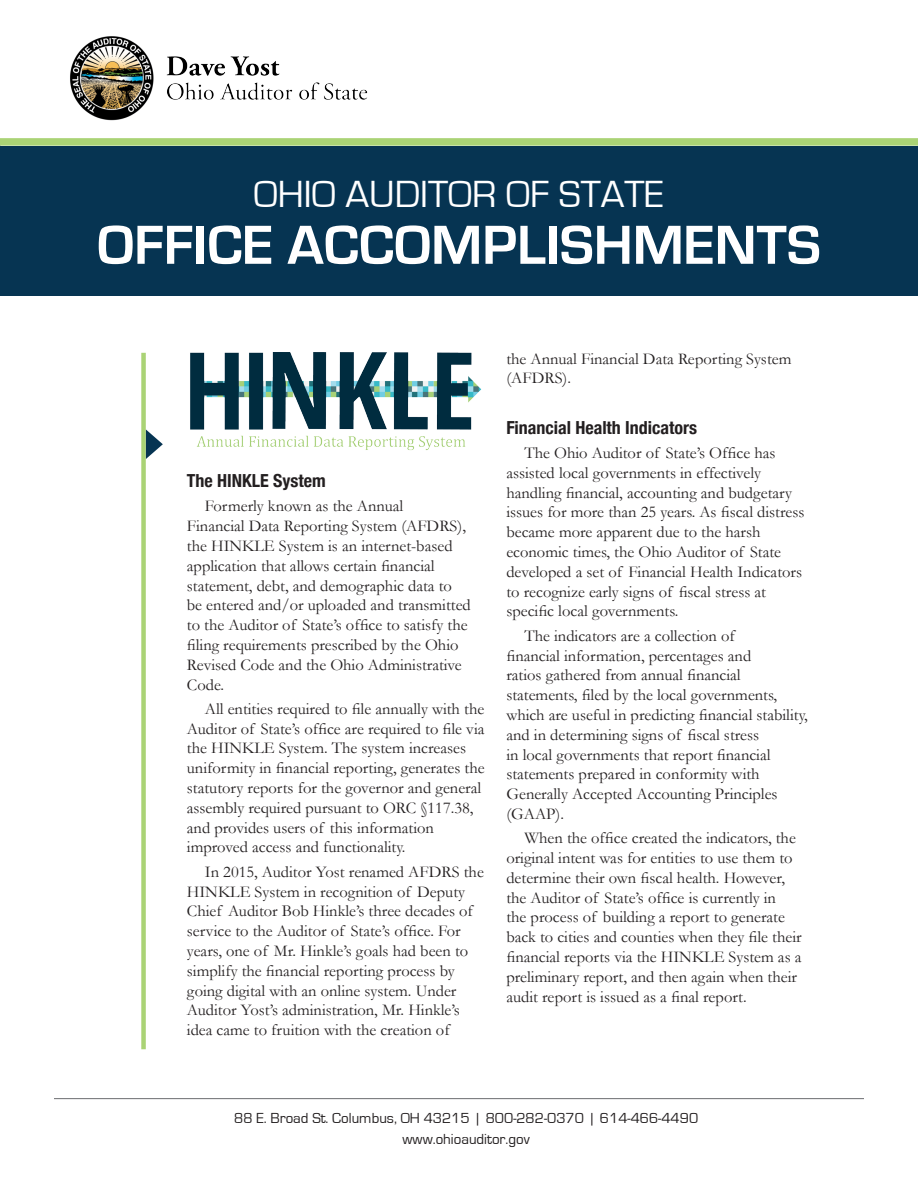
<style>
.page{position:relative;width:918px;height:1188px;background:#fff}
.page>*{position:absolute;margin:0;border:0;box-sizing:border-box;transform-origin:0 0}
.t1{font:700 57px "Eurostile";color:#fff}
.t2{font:39px "Eurostile";color:#fff}
.t3{font:700 condensed 18px "Helvetica Neue";color:#231f20}
.t4{font:16.5px/19.8px "Garamond";color:#231f20}
.t5{font:15px "Eurostile";color:#231f20}
</style>
<div class="page">
<hr style="left:54px;top:1098px;width:810px;height:1px;background:#6c6d70">
<div style="left:0;top:138px;width:918px;height:8px;background:#aad375"></div>
<img style="left:70px;top:36px;width:298px;height:85px">
<div style="left:0;top:146px;width:918px;height:149px;background:#063452"></div>
<div style="left:141px;top:353px;width:5px;height:696px;background:#aad375"></div>
<svg style="left:146px;top:429px;width:17px;height:30px"></svg>
<img style="left:190px;top:353px;width:292px;height:98px">
<p class="t2" style="left:254px;top:173px;width:412px">OHIO AUDITOR OF STATE</p>
<p class="t1" style="left:97px;top:214px;width:725px">OFFICE ACCOMPLISHMENTS</p>
<p class="t3" style="left:187px;top:466px;width:140px">The HINKLE System</p>
<p class="t4" style="left:187px;top:496px;width:285px;text-indent:18px">Formerly known as the Annual<br>Financial Data Reporting System (AFDRS), the HINKLE System is an internet-based application that allows certain financial statement, debt, and demographic data to be entered and/or uploaded and transmitted to the Auditor of State’s office to satisfy the filing requirements prescribed by the Ohio Revised Code and the Ohio Administrative Code.</p>
<p class="t4" style="left:187px;top:699px;width:299px;text-indent:18px">All entities required to file annually with the Auditor of State’s office are required to file via the HINKLE System. The system increases uniformity in financial reporting, generates the statutory reports for the governor and general assembly required pursuant to ORC §117.38, and provides users of this information improved access and functionality.</p>
<p class="t4" style="left:187px;top:862px;width:299px;text-indent:18px">In 2015, Auditor Yost renamed AFDRS the HINKLE System in recognition of Deputy Chief Auditor Bob Hinkle’s three decades of service to the Auditor of State’s office. For years, one of Mr. Hinkle’s goals had been to simplify the financial reporting process by going digital with an online system. Under Auditor Yost’s administration, Mr. Hinkle’s idea came to fruition with the creation of</p>
<p class="t4" style="left:506px;top:348px;width:287px">the Annual Financial Data Reporting System (AFDRS).</p>
<p class="t3" style="left:506px;top:412px;width:192px">Financial Health Indicators</p>
<p class="t4" style="left:506px;top:443px;width:300px;text-indent:18px">The Ohio Auditor of State’s Office has assisted local governments in effectively handling financial, accounting and budgetary issues for more than 25 years. As fiscal distress became more apparent due to the harsh economic times, the Ohio Auditor of State developed a set of Financial Health Indicators to recognize early signs of fiscal stress at specific local governments.</p>
<p class="t4" style="left:506px;top:626px;width:303px;text-indent:18px">The indicators are a collection of<br>financial information, percentages and<br>ratios gathered from annual financial statements, filed by the local governments, which are useful in predicting financial stability, and in determining signs of fiscal stress<br>in local governments that report financial statements prepared in conformity with Generally Accepted Accounting Principles (GAAP).</p>
<p class="t4" style="left:506px;top:828px;width:297px;text-indent:18px">When the office created the indicators, the original intent was for entities to use them to determine their own fiscal health. However, the Auditor of State’s office is currently in<br>the process of building a report to generate back to cities and counties when they file their financial reports via the HINKLE System as a preliminary report, and then again when their audit report is issued as a final report.</p>
<p class="t5" style="left:234px;top:1110px;width:466px">88 E. Broad St. Columbus, OH 43215 | 800-282-0370 | 614-466-4490</p>
<p class="t5" style="left:403px;top:1131px;width:129px">www.ohioauditor.gov</p>
</div>
